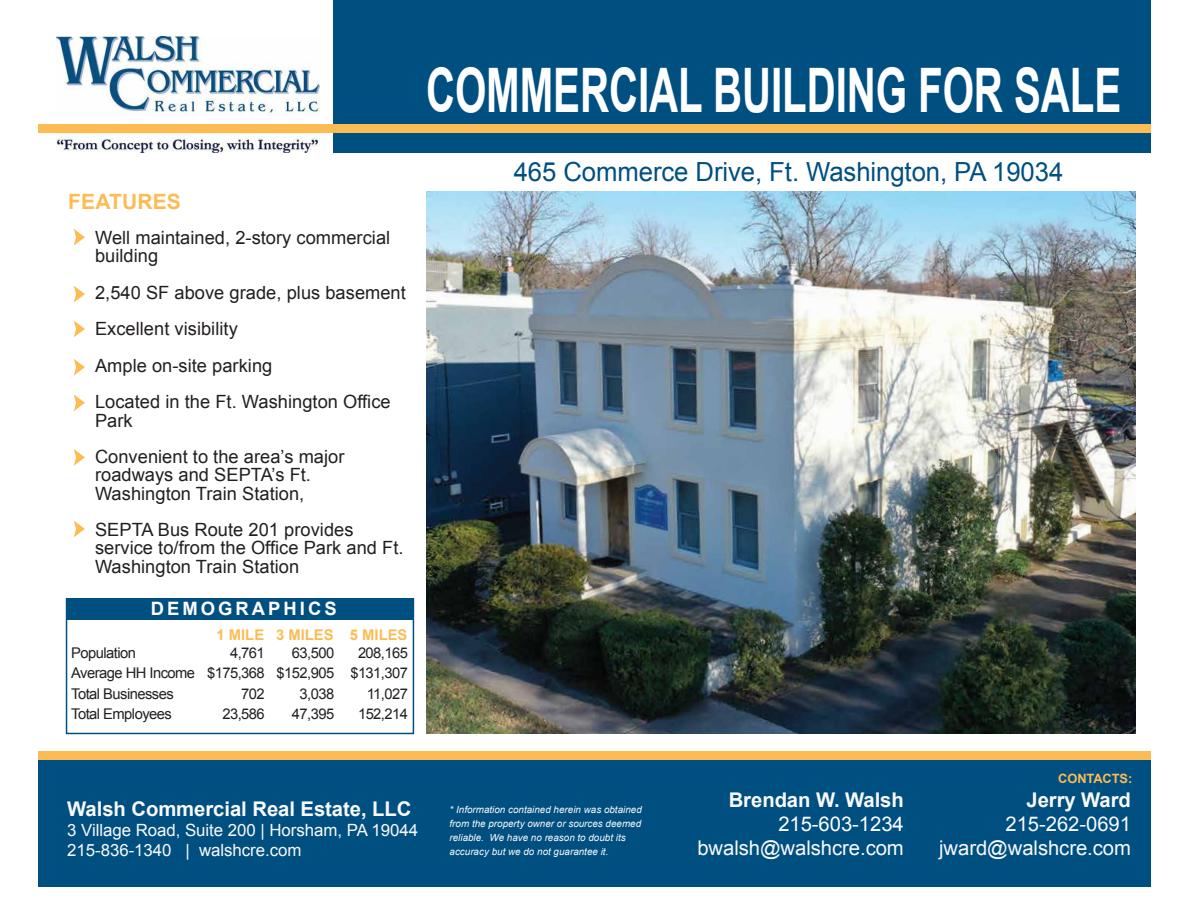
<style>
.page{position:relative;width:1188px;height:918px;background:#fff}
.page>*{position:absolute;margin:0;border:0;box-sizing:border-box;transform-origin:0 0}
.t1{font:700 61.35px "Arial";letter-spacing:-.005em;color:#fff;scale:.66 1}
.t2{font:26.4px "Arial";letter-spacing:-.005em;color:#004f81}
.t3{font:700 21.15px "Arial";letter-spacing:.005em;color:#fdbc53}
.t4{font:700 20.25px "Arial";letter-spacing:-.005em;color:#f9f9fa}
.t5{font:20.25px/24.3px "Arial";letter-spacing:-.005em;color:#f9f9fa;text-align:right}
.t6{font:20.25px "Arial";letter-spacing:-.005em;color:#fff}
.t7{font:700 18.45px "Arial";letter-spacing:.165em;color:#fff}
.t8{font:18.3px/18.3px "Arial";color:#231f20}
.t9{font:16.8px/20.2px "Arial";letter-spacing:-.005em;color:#f9f9fa}
.t10{font:14.7px/20.2px "Arial";letter-spacing:-.035em;color:#231f20;text-align:right}
.t11{font:700 14.7px "Arial";color:#fdbc53}
.t12{font:700 12.9px "Arial";letter-spacing:-.005em;color:#fdbc53}
.t13{font:italic 9.9px/14.1px "Arial";color:#f9f9fa}
</style>
<div class="page">
<div style="left:333px;top:0;width:817px;height:153px;background:#004f81"></div>
<img style="left:56px;top:37px;width:263px;height:116px">
<div style="left:38px;top:124px;width:1112px;height:9px;background:#fdbc53"></div>
<div style="left:38px;top:760px;width:1112px;height:127px;background:#004f81"></div>
<div style="left:38px;top:751px;width:1112px;height:9px;background:#fdbc53"></div>
<div style="left:67px;top:599px;width:346px;height:21px;background:#004f81"></div>
<div style="left:66px;top:598px;width:348px;height:136px;border:2px solid #004f81"></div>
<svg style="left:74px;top:229px;width:11px;height:17px"></svg>
<svg style="left:74px;top:286px;width:11px;height:17px"></svg>
<svg style="left:74px;top:321px;width:11px;height:16px"></svg>
<svg style="left:74px;top:359px;width:11px;height:17px"></svg>
<svg style="left:74px;top:394px;width:11px;height:17px"></svg>
<svg style="left:74px;top:449px;width:11px;height:17px"></svg>
<svg style="left:74px;top:521px;width:11px;height:16px"></svg>
<img style="left:426px;top:191px;width:709px;height:542px">
<p class="t3" style="left:68px;top:187px;width:114px">FEATURES</p>
<p class="t8" style="left:95px;top:229px;width:297px">Well maintained, 2-story commercial building</p>
<p class="t8" style="left:95px;top:274px;width:312px;line-height:36.5px">2,540 SF above grade, plus basement<br>Excellent visibility<br>Ample on-site parking<br>Located in the Ft. Washington Office</p>
<p class="t8" style="left:95px;top:402px;width:251px;line-height:36.5px">Park<br>Convenient to the area’s major</p>
<p class="t8" style="left:95px;top:466px;width:218px">roadways and SEPTA’s Ft.<br>Washington Train Station,</p>
<p class="t8" style="left:95px;top:521px;width:310px">SEPTA Bus Route 201 provides service to/from the Office Park and Ft.<br>Washington Train Station</p>
<p class="t7" style="left:151px;top:597px;width:187px">DEMOGRAPHICS</p>
<p class="t11" style="left:216px;top:625px;width:193px">1 MILE 3 MILES 5 MILES</p>
<p class="t10" style="left:71px;top:643px;width:125px;text-align:left">Population<br>Average HH Income<br>Total Businesses<br>Total Employees</p>
<p class="t10" style="left:207px;top:643px;width:59px">4,761 $175,368<br>702<br>23,586</p>
<p class="t10" style="left:277px;top:643px;width:59px">63,500 $152,905<br>3,038<br>47,395</p>
<p class="t10" style="left:350px;top:643px;width:59px">208,165 $131,307<br>11,027<br>152,214</p>
<h1 class="t1" style="left:426px;top:49px;width:1055px">COMMERCIAL BUILDING FOR SALE</h1>
<h2 class="t2" style="left:514px;top:155px;width:551px">465 Commerce Drive, Ft. Washington, PA 19034</h2>
<p class="t4" style="left:67px;top:795px;width:346px">Walsh Commercial Real Estate, LLC</p>
<p class="t9" style="left:67px;top:820px;width:353px">3 Village Road, Suite 200 | Horsham, PA 19044<br>215-836-1340 | walshcre.com</p>
<p class="t13" style="left:450px;top:803px;width:194px">* Information contained herein was obtained from the property owner or sources deemed reliable. We have no reason to doubt its accuracy but we do not guarantee it.</p>
<p class="t4" style="left:729px;top:786px;width:177px">Brendan W. Walsh</p>
<p class="t6" style="left:778px;top:811px;width:127px">215-603-1234</p>
<p class="t5" style="left:697px;top:836px;width:208px">bwalsh@walshcre.com</p>
<p class="t12" style="left:1058px;top:770px;width:76px">CONTACTS:</p>
<p class="t4" style="left:1026px;top:786px;width:106px">Jerry Ward</p>
<p class="t5" style="left:939px;top:812px;width:193px">215-262-0691 jward@walshcre.com</p>
</div>
